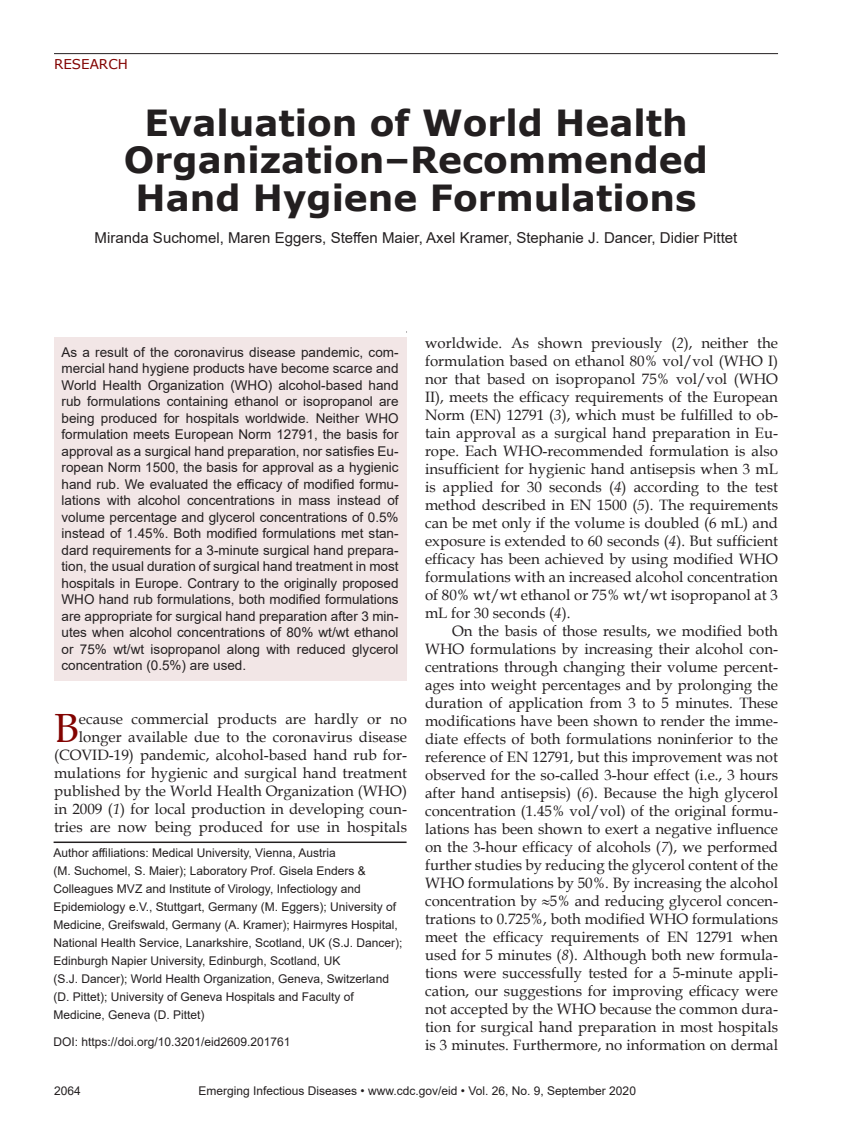
<style>
.page{position:relative;width:851px;height:1134px;background:#fff}
.page>*{position:absolute;margin:0;border:0;box-sizing:border-box;transform-origin:0 0}
.t1{font:40.8px "Book Antiqua";color:#820301}
.t2{font:700 36px/37.5px "Verdana";color:#231f20;text-align:center}
.t3{font:15px/18px "Book Antiqua";color:#231f20;text-align:justify}
.t4{font:15px "Arial";color:#231f20}
.t5{font:13.5px/16.5px "Arial";color:#231f20;text-align:justify}
.t6{font:13.5px "Verdana";color:#820301}
.t7{font:12px/18px "Arial";color:#231f20}
.s1{font-style:italic}
</style>
<div class="page">
<hr style="left:54px;top:53px;width:724px;height:1px;background:#231f20">
<div style="left:54px;top:338px;width:352px;height:343px;background:#f2e6e6"></div>
<hr style="left:54px;top:842px;width:352px;height:1px;background:#231f20">
<p class="t6" style="left:54px;top:55px;width:75px">RESEARCH</p>
<h2 class="t2" style="left:124px;top:103px;width:585px">Evaluation of World Health<br>Organization–Recommended<br>Hand Hygiene Formulations</h2>
<p class="t4" style="left:95px;top:228px;width:644px">Miranda Suchomel, Maren Eggers, Steffen Maier, Axel Kramer, Stephanie J. Dancer, Didier Pittet</p>
<p class="t5" style="left:61px;top:344px;width:338px">As a result of the coronavirus disease pandemic, com&shy;mercial hand hygiene products have become scarce and World Health Organization (WHO) alcohol-based hand rub formulations containing ethanol or isopropanol are being produced for hospitals worldwide. Neither WHO formulation meets European Norm 12791, the basis for approval as a surgical hand preparation, nor satisfies Eu&shy;ropean Norm 1500, the basis for approval as a hygienic hand rub. We evaluated the efficacy of modified formu&shy;lations with alcohol concentrations in mass instead of volume percentage and glycerol concentrations of 0.5% instead of 1.45%. Both modified formulations met stan&shy;dard requirements for a 3-minute surgical hand prepara&shy;tion, the usual duration of surgical hand treatment in most hospitals in Europe. Contrary to the originally proposed WHO hand rub formulations, both modified formulations are appropriate for surgical hand preparation after 3 min&shy;utes when alcohol concentrations of 80% wt/wt ethanol or 75% wt/wt isopropanol along with reduced glycerol concentration (0.5%) are used.</p>
<p class="t3" style="left:54px;top:710px;width:354px;text-align:right">ecause commercial products are hardly or no longer available due to the coronavirus disease (COVID-19) pandemic, alcohol-based hand rub for&shy;mulations for hygienic and surgical hand treatment published by the World Health Organization (WHO) in 2009 (<span class="s1">1</span>) for local production in developing coun&shy;tries are now being produced for use in hospitals</p>
<h1 class="t1" style="left:54px;top:700px;width:26px">B</h1>
<p class="t7" style="left:54px;top:843px;width:350px">Author affiliations: Medical University, Vienna, Austria<br>(M. Suchomel, S. Maier); Laboratory Prof. Gisela Enders &amp; Colleagues MVZ and Institute of Virology, Infectiology and Epidemiology e.V., Stuttgart, Germany (M. Eggers); University of Medicine, Greifswald, Germany (A. Kramer); Hairmyres Hospital, National Health Service, Lanarkshire, Scotland, UK (S.J. Dancer); Edinburgh Napier University, Edinburgh, Scotland, UK<br>(S.J. Dancer); World Health Organization, Geneva, Switzerland (D. Pittet); University of Geneva Hospitals and Faculty of Medicine, Geneva (D. Pittet)</p>
<p class="t7" style="left:54px;top:1032px;width:238px">DOI: https://doi.org/10.3201/eid2609.201761</p>
<p class="t3" style="left:425px;top:334px;width:354px">worldwide. As shown previously (<span class="s1">2</span>), neither the formulation based on ethanol 80% vol/vol (WHO I) nor that based on isopropanol 75% vol/vol (WHO II), meets the efficacy requirements of the European Norm (EN) 12791 (<span class="s1">3</span>), which must be fulfilled to ob&shy;tain approval as a surgical hand preparation in Eu&shy;rope. Each WHO-recommended formulation is also insufficient for hygienic hand antisepsis when 3 mL is applied for 30 seconds (<span class="s1">4</span>) according to the test method described in EN 1500 (<span class="s1">5</span>). The requirements can be met only if the volume is doubled (6 mL) and exposure is extended to 60 seconds (<span class="s1">4</span>). But sufficient efficacy has been achieved by using modified WHO formulations with an increased alcohol concentration of 80% wt/wt ethanol or 75% wt/wt isopropanol at 3 mL for 30 seconds (<span class="s1">4</span>).</p>
<p class="t3" style="left:425px;top:622px;width:354px;text-indent:27px">On the basis of those results, we modified both WHO formulations by increasing their alcohol con&shy;centrations through changing their volume percent&shy;ages into weight percentages and by prolonging the duration of application from 3 to 5 minutes. These modifications have been shown to render the imme&shy;diate effects of both formulations noninferior to the reference of EN 12791, but this improvement was not observed for the so-called 3-hour effect (i.e., 3 hours after hand antisepsis) (<span class="s1">6</span>). Because the high glycerol concentration (1.45% vol/vol) of the original formu&shy;lations has been shown to exert a negative influence on the 3-hour efficacy of alcohols (<span class="s1">7</span>), we performed further studies by reducing the glycerol content of the WHO formulations by 50%. By increasing the alcohol concentration by ≈5% and reducing glycerol concen&shy;trations to 0.725%, both modified WHO formulations meet the efficacy requirements of EN 12791 when used for 5 minutes (<span class="s1">8</span>). Although both new formula&shy;tions were successfully tested for a 5-minute appli&shy;cation, our suggestions for improving efficacy were not accepted by the WHO because the common dura&shy;tion for surgical hand preparation in most hospitals is 3 minutes. Furthermore, no information on dermal</p>
<p class="t7" style="left:54px;top:1082px;width:28px">2064</p>
<p class="t7" style="left:198px;top:1082px;width:439px">Emerging Infectious Diseases • www.cdc.gov/eid • Vol. 26, No. 9, September 2020</p>
</div>
